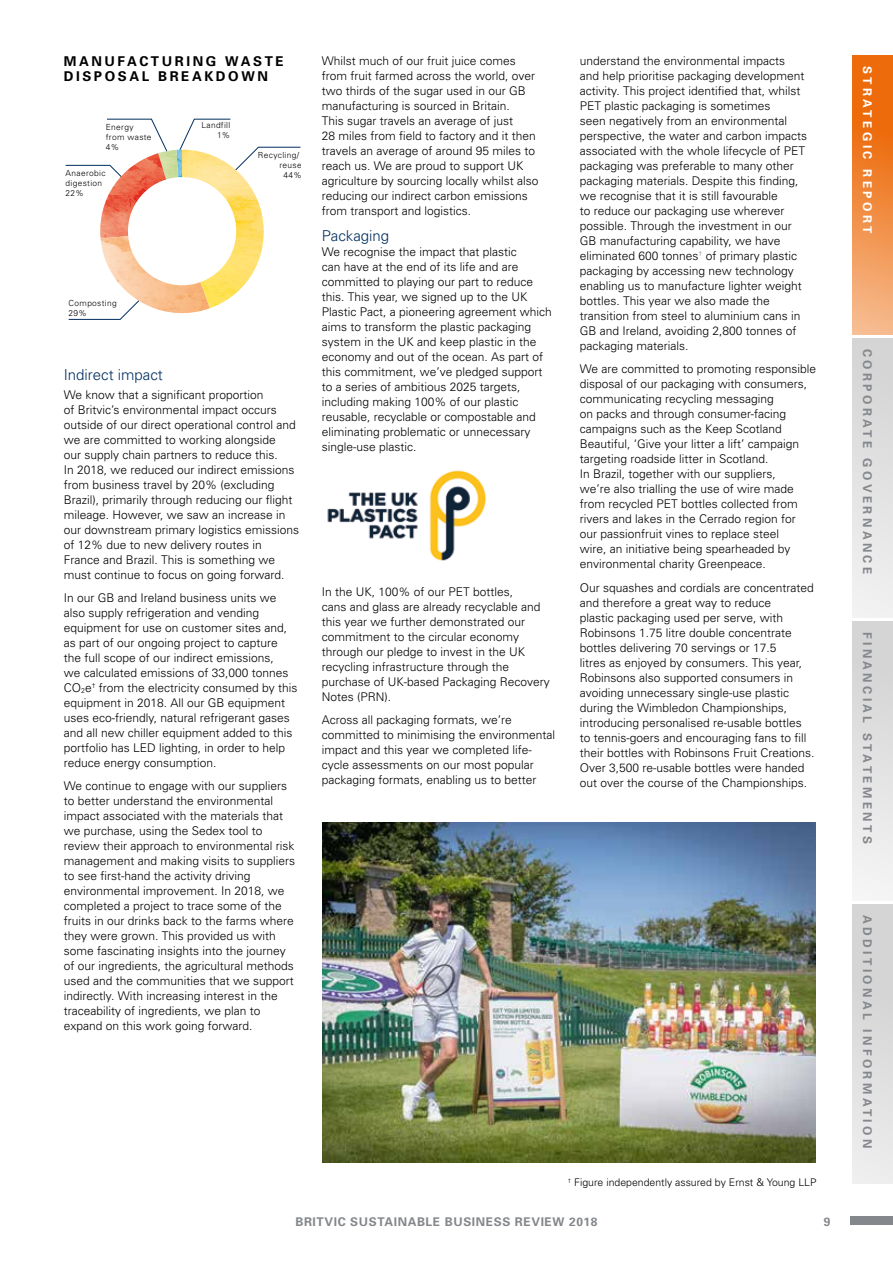
<style>
.page{position:relative;width:893px;height:1263px;background:#fff}
.page>*{position:absolute;margin:0;border:0;box-sizing:border-box;transform-origin:0 0}
.t1{font:300 15px "Univers";color:#002e5f}
.t2{font:700 13.5px/15px "Univers";letter-spacing:.19em;color:#000}
.t3{font:300 12px/15px "Univers";color:#000}
.t4{font:700 12px "Univers";letter-spacing:.28em;color:#84878b}
.t5{font:700 12px "Univers";letter-spacing:.05em;color:#84878b}
.t6{font:700 12px "Univers";letter-spacing:.28em;color:#fff}
.t7{font:300 10.5px "Univers";color:#000}
.t8{font:300 8.4px/10.1px "Univers";letter-spacing:.04em;color:#000}
</style>
<div class="page">
<img style="left:322px;top:822px;width:494px;height:340px">
<img style="left:327px;top:470px;width:159px;height:91px">
<svg style="left:65px;top:119px;width:235px;height:201px"></svg>
<div style="left:128px;top:177px;width:108px;height:108px;background:#fff;border-radius:50%"></div>
<div style="left:850px;top:1216px;width:43px;height:9px;background:#84878b"></div>
<svg style="left:853px;top:55px;width:40px;height:280px;background:#f0893d"></svg>
<div style="left:853px;top:621px;width:40px;height:280px;background:linear-gradient(to bottom,#d0d0d2,#f5f5f5)"></div>
<div style="left:853px;top:904px;width:40px;height:280px;background:linear-gradient(to bottom,#cfcfd1,#ececec)"></div>
<div style="left:853px;top:338px;width:40px;height:280px;background:linear-gradient(to bottom,#d2d2d3,#f2f2f2)"></div>
<p class="t2" style="left:64px;top:54px;width:221px">MANUFACTURING WASTE<br>DISPOSAL BREAKDOWN</p>
<p class="t8" style="left:106px;top:121px;width:47px">Energy from waste<br>4%</p>
<p class="t8" style="left:66px;top:168px;width:41px">Anaerobic digestion<br>22%</p>
<p class="t8" style="left:69px;top:298px;width:50px">Composting<br>29%</p>
<p class="t8" style="left:201px;top:120px;width:30px;text-align:right">Landfill<br>1%</p>
<p class="t8" style="left:258px;top:150px;width:43px">Recycling/</p>
<p class="t8" style="left:280px;top:160px;width:24px">reuse</p>
<p class="t8" style="left:283px;top:170px;width:20px">44%</p>
<p class="t1" style="left:64px;top:365px;width:101px">Indirect impact</p>
<p class="t3" style="left:64px;top:387px;width:237px">We know that a significant proportion<br>of Britvic’s environmental impact occurs outside of our direct operational control and we are committed to working alongside<br>our supply chain partners to reduce this.<br>In 2018, we reduced our indirect emissions from business travel by 20% (excluding Brazil), primarily through reducing our flight mileage. However, we saw an increase in our downstream primary logistics emissions of 12% due to new delivery routes in France and Brazil. This is something we must continue to focus on going forward.</p>
<p class="t3" style="left:64px;top:590px;width:235px">In our GB and Ireland business units we also supply refrigeration and vending equipment for use on customer sites and, as part of our ongoing project to capture the full scope of our indirect emissions,<br>we calculated emissions of 33,000 tonnes CO<sub>2</sub>e<sup>†</sup> from the electricity consumed by this equipment in 2018. All our GB equipment uses eco-friendly, natural refrigerant gases and all new chiller equipment added to this portfolio has LED lighting, in order to help reduce energy consumption.</p>
<p class="t3" style="left:64px;top:778px;width:233px">We continue to engage with our suppliers to better understand the environmental impact associated with the materials that we purchase, using the Sedex tool to review their approach to environmental risk management and making visits to suppliers to see first-hand the activity driving environmental improvement. In 2018, we completed a project to trace some of the fruits in our drinks back to the farms where they were grown. This provided us with some fascinating insights into the journey of our ingredients, the agricultural methods used and the communities that we support indirectly. With increasing interest in the traceability of ingredients, we plan to expand on this work going forward.</p>
<p class="t3" style="left:322px;top:53px;width:218px">Whilst much of our fruit juice comes from fruit farmed across the world, over two thirds of the sugar used in our GB manufacturing is sourced in Britain.<br>This sugar travels an average of just<br>28 miles from field to factory and it then travels an average of around 95 miles to reach us. We are proud to support UK agriculture by sourcing locally whilst also reducing our indirect carbon emissions from transport and logistics.</p>
<p class="t1" style="left:322px;top:227px;width:69px">Packaging</p>
<p class="t3" style="left:322px;top:244px;width:232px">We recognise the impact that plastic<br>can have at the end of its life and are committed to playing our part to reduce this. This year, we signed up to the UK Plastic Pact, a pioneering agreement which aims to transform the plastic packaging system in the UK and keep plastic in the economy and out of the ocean. As part of this commitment, we’ve pledged support to a series of ambitious 2025 targets, including making 100% of our plastic reusable, recyclable or compostable and eliminating problematic or unnecessary single-use plastic.</p>
<p class="t3" style="left:322px;top:584px;width:230px">In the UK, 100% of our PET bottles,<br>cans and glass are already recyclable and this year we further demonstrated our commitment to the circular economy through our pledge to invest in the UK recycling infrastructure through the purchase of UK-based Packaging Recovery Notes (PRN).</p>
<p class="t3" style="left:322px;top:712px;width:235px">Across all packaging formats, we’re committed to minimising the environmental impact and this year we completed life&shy;cycle assessments on our most popular packaging formats, enabling us to better</p>
<p class="t3" style="left:580px;top:53px;width:229px">understand the environmental impacts and help prioritise packaging development activity. This project identified that, whilst PET plastic packaging is sometimes<br>seen negatively from an environmental perspective, the water and carbon impacts associated with the whole lifecycle of PET packaging was preferable to many other packaging materials. Despite this finding, we recognise that it is still favourable<br>to reduce our packaging use wherever possible. Through the investment in our GB manufacturing capability, we have eliminated 600 tonnes<sup>†</sup> of primary plastic packaging by accessing new technology enabling us to manufacture lighter weight bottles. This year we also made the transition from steel to aluminium cans in GB and Ireland, avoiding 2,800 tonnes of packaging materials.</p>
<p class="t3" style="left:580px;top:361px;width:238px">We are committed to promoting responsible disposal of our packaging with consumers, communicating recycling messaging<br>on packs and through consumer-facing campaigns such as the Keep Scotland Beautiful, ‘Give your litter a lift’ campaign targeting roadside litter in Scotland.<br>In Brazil, together with our suppliers,<br>we’re also trialling the use of wire made from recycled PET bottles collected from rivers and lakes in the Cerrado region for<br>our passionfruit vines to replace steel<br>wire, an initiative being spearheaded by environmental charity Greenpeace.</p>
<p class="t3" style="left:580px;top:579px;width:236px">Our squashes and cordials are concentrated and therefore a great way to reduce<br>plastic packaging used per serve, with Robinsons 1.75 litre double concentrate bottles delivering 70 servings or 17.5<br>litres as enjoyed by consumers. This year, Robinsons also supported consumers in avoiding unnecessary single-use plastic during the Wimbledon Championships, introducing personalised re-usable bottles to tennis-goers and encouraging fans to fill their bottles with Robinsons Fruit Creations.<br>Over 3,500 re-usable bottles were handed out over the course of the Championships.</p>
<p class="t7" style="left:568px;top:1176px;width:250px"><sup>†</sup> Figure independently assured by Ernst &amp; Young LLP</p>
<p class="t5" style="left:295px;top:1214px;width:304px">BRITVIC SUSTAINABLE BUSINESS REVIEW 2018</p>
<p class="t4" style="left:824px;top:1214px;width:8px">9</p>
<p class="t6" style="left:875px;top:66px;width:169px;rotate:90deg">STRATEGIC REPORT</p>
<p class="t4" style="left:875px;top:349px;width:226px;rotate:90deg">CORPORATE GOVERNANCE</p>
<p class="t4" style="left:875px;top:632px;width:213px;rotate:90deg">FINANCIAL STATEMENTS</p>
<p class="t4" style="left:875px;top:915px;width:235px;rotate:90deg">ADDITIONAL INFORMATION</p>
</div>
